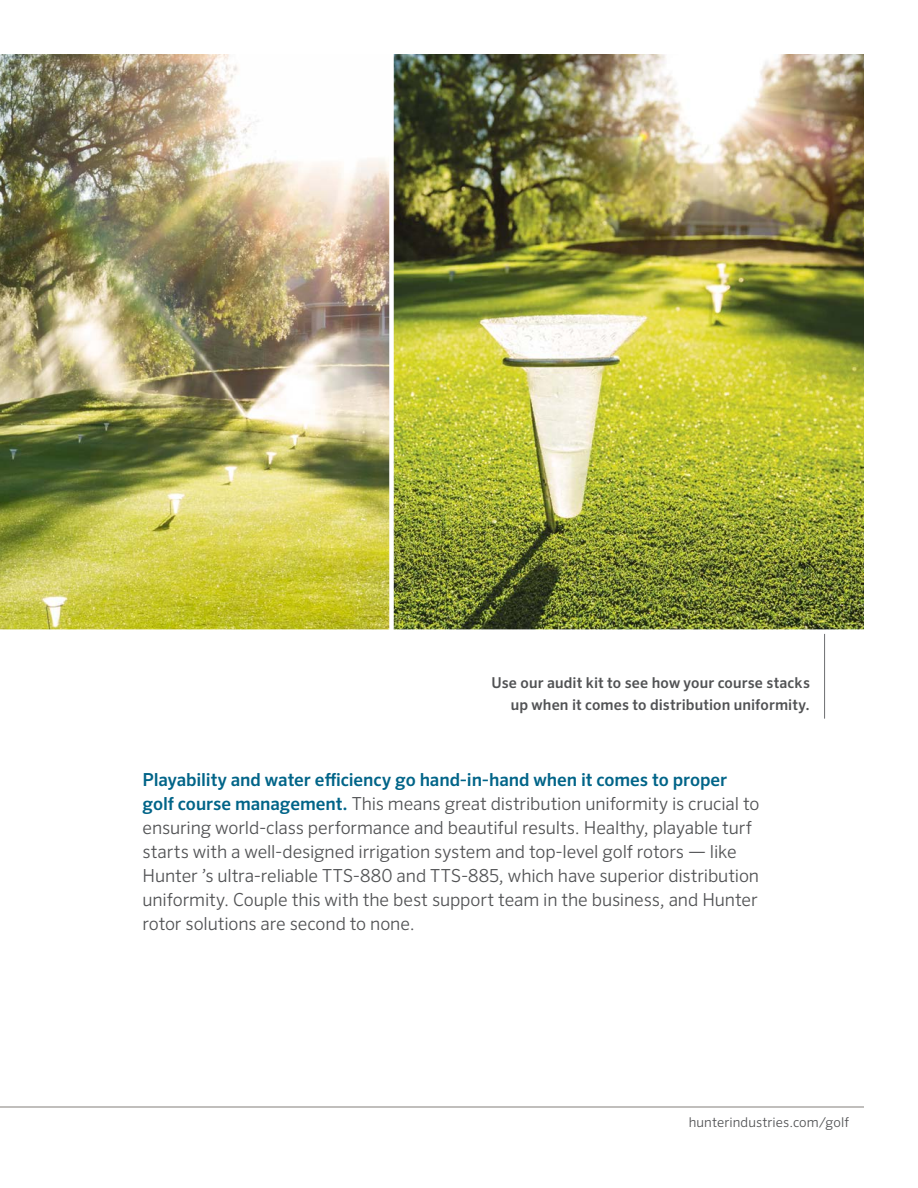
<style>
.page{position:relative;width:918px;height:1188px;background:#fff}
.page>*{position:absolute;margin:0;border:0;box-sizing:border-box;transform-origin:0 0}
.t1{font:300 18px/24px "Sero Pro";letter-spacing:-.01em;color:#515254}
.t2{font:500 15px/22.5px "Sero Pro";letter-spacing:.01em;color:#515254;text-align:right}
.t3{font:300 13.5px "Sero Pro";letter-spacing:.005em;color:#515254}
.s1{font-weight:500;color:#006488}
</style>
<div class="page">
<img style="left:0;top:54px;width:864px;height:575px">
<img style="left:502px;top:54px;width:5px;height:404px">
<hr style="left:824px;top:631px;width:1px;height:88px;background:#6d6e71">
<hr style="left:0;top:1106px;width:864px;height:2px;background:#bdbab8">
<div style="left:0;top:629px;width:864px;height:5px;background:#fff"></div>
<div style="left:389px;top:54px;width:5px;height:577px;background:#fff"></div>
<p class="t2" style="left:491px;top:671px;width:320px">Use our audit kit to see how your course stacks up when it comes to distribution uniformity.</p>
<p class="t1" style="left:143px;top:768px;width:618px"><span class="s1">Playability and water efficiency go hand-in-hand when it comes to proper golf course management.</span> This means great distribution uniformity is crucial to ensuring world-class performance and beautiful results. Healthy, playable turf starts with a well-designed irrigation system and top-level golf rotors — like Hunter ’s ultra-reliable TTS-880 and TTS-885, which have superior distribution uniformity. Couple this with the best support team in the business, and Hunter rotor solutions are second to none.</p>
<p class="t3" style="left:689px;top:1114px;width:162px">hunterindustries.com/golf</p>
</div>
